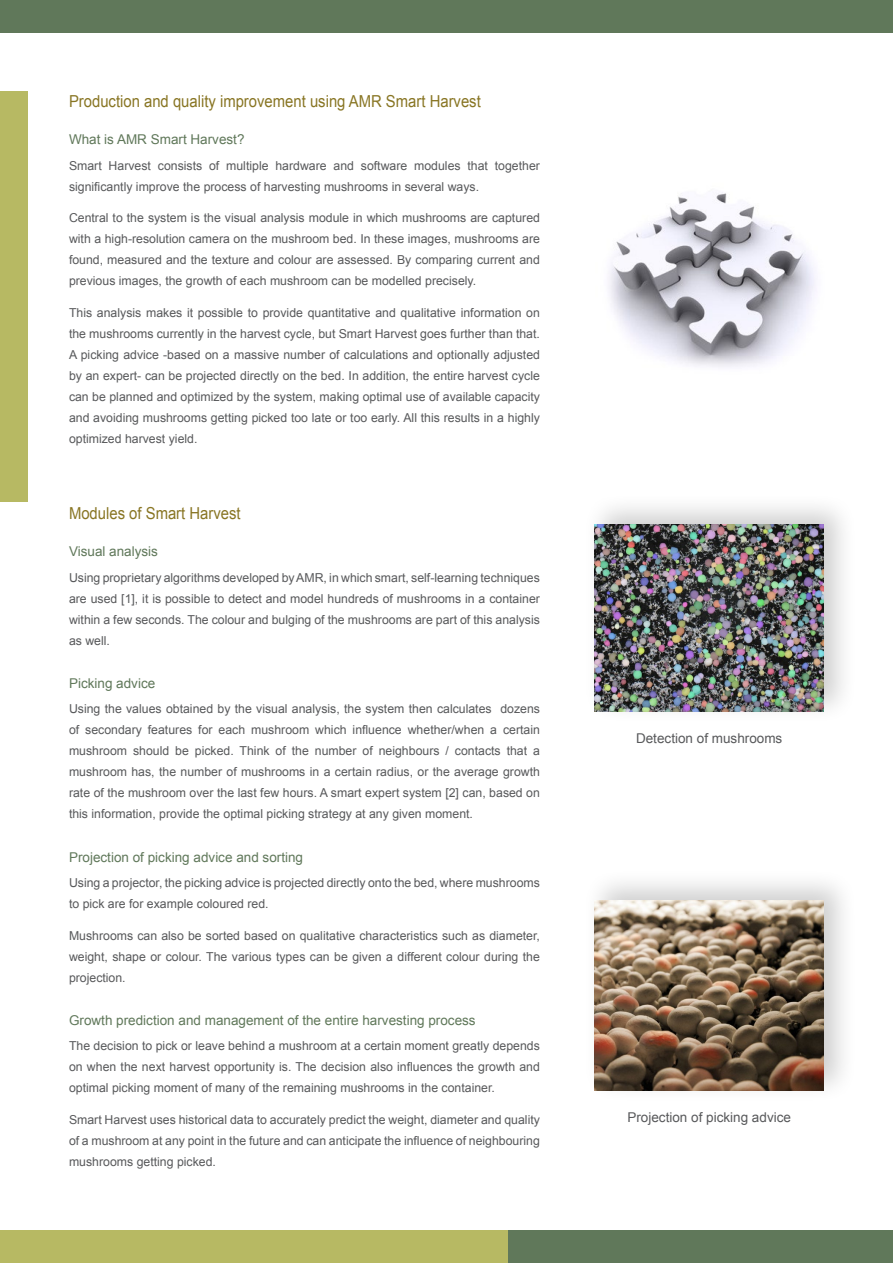
<style>
.page{position:relative;width:893px;height:1263px;background:#fff}
.page>*{position:absolute;margin:0;border:0;box-sizing:border-box;transform-origin:0 0}
.t1{font:16.5px "Arial";color:#887523;scale:.9 1}
.t2{font:13.5px "Arial";color:#60785a}
.t3{font:13.5px "Arial";color:#58595b}
.t4{font:12.3px/21px "Arial";color:#58595b;text-align:justify}
</style>
<div class="page">
<div style="left:0;top:0;width:893px;height:32px;background:#60785a"></div>
<div style="left:508px;top:1231px;width:385px;height:32px;background:#60785a"></div>
<div style="left:0;top:1231px;width:508px;height:32px;background:#b7b963"></div>
<div style="left:583px;top:492px;width:275px;height:232px;background:#000;opacity:.2"></div>
<img style="left:594px;top:525px;width:230px;height:186px">
<img style="left:609px;top:192px;width:207px;height:175px">
<div style="left:0;top:91px;width:27px;height:411px;background:#b7b963"></div>
<div style="left:583px;top:868px;width:275px;height:235px;background:#000;opacity:.2"></div>
<img style="left:594px;top:900px;width:230px;height:190px">
<h1 class="t1" style="left:69px;top:90px;width:459px">Production and quality improvement using AMR Smart Harvest</h1>
<p class="t2" style="left:69px;top:131px;width:177px">What is AMR Smart Harvest?</p>
<p class="t4" style="left:69px;top:155px;width:472px">Smart Harvest consists of multiple hardware and software modules that together significantly improve the process of harvesting mushrooms in several ways.</p>
<p class="t4" style="left:69px;top:207px;width:472px">Central to the system is the visual analysis module in which mushrooms are captured with a high-resolution camera on the mushroom bed. In these images, mushrooms are found, measured and the texture and colour are assessed. By comparing current and previous images, the growth of each mushroom can be modelled precisely.</p>
<p class="t4" style="left:69px;top:302px;width:472px">This analysis makes it possible to provide quantitative and qualitative information on the mushrooms currently in the harvest cycle, but Smart Harvest goes further than that.<br>A picking advice -based on a massive number of calculations and optionally adjusted by an expert- can be projected directly on the bed. In addition, the entire harvest cycle can be planned and optimized by the system, making optimal use of available capacity and avoiding mushrooms getting picked too late or too early. All this results in a highly optimized harvest yield.</p>
<h1 class="t1" style="left:69px;top:502px;width:192px">Modules of Smart Harvest</h1>
<p class="t2" style="left:69px;top:543px;width:91px">Visual analysis</p>
<p class="t4" style="left:69px;top:567px;width:472px">Using proprietary algorithms developed by AMR, in which smart, self-learning techniques are used [1], it is possible to detect and model hundreds of mushrooms in a container within a few seconds. The colour and bulging of the mushrooms are part of this analysis as well.</p>
<p class="t2" style="left:69px;top:674px;width:88px">Picking advice</p>
<p class="t4" style="left:69px;top:699px;width:472px">Using the values obtained by the visual analysis, the system then calculates dozens of secondary features for each mushroom which influence whether/when a certain mushroom should be picked. Think of the number of neighbours / contacts that a mushroom has, the number of mushrooms in a certain radius, or the average growth rate of the mushroom over the last few hours. A smart expert system [2] can, based on this information, provide the optimal picking strategy at any given moment.</p>
<p class="t2" style="left:69px;top:848px;width:236px">Projection of picking advice and sorting</p>
<p class="t4" style="left:69px;top:872px;width:472px">Using a projector, the picking advice is projected directly onto the bed, where mushrooms to pick are for example coloured red.</p>
<p class="t4" style="left:69px;top:925px;width:472px">Mushrooms can also be sorted based on qualitative characteristics such as diameter, weight, shape or colour. The various types can be given a different colour during the projection.</p>
<p class="t2" style="left:69px;top:1011px;width:408px">Growth prediction and management of the entire harvesting process</p>
<p class="t4" style="left:69px;top:1036px;width:472px">The decision to pick or leave behind a mushroom at a certain moment greatly depends on when the next harvest opportunity is. The decision also influences the growth and optimal picking moment of many of the remaining mushrooms in the container.</p>
<p class="t4" style="left:69px;top:1109px;width:472px">Smart Harvest uses historical data to accurately predict the weight, diameter and quality of a mushroom at any point in the future and can anticipate the influence of neighbouring mushrooms getting picked.</p>
<p class="t3" style="left:636px;top:729px;width:148px">Detection of mushrooms</p>
<p class="t3" style="left:627px;top:1108px;width:165px">Projection of picking advice</p>
</div>
